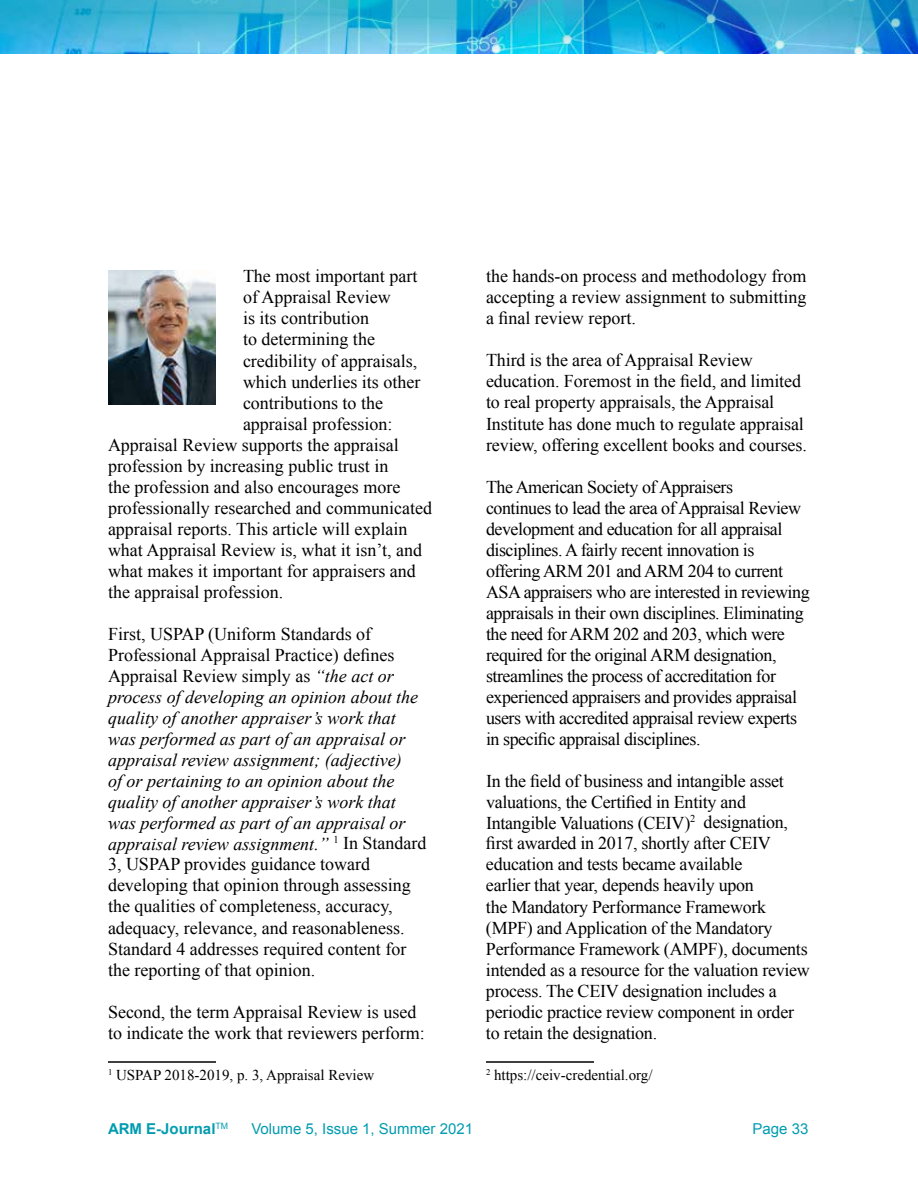
<style>
.page{position:relative;width:918px;height:1188px;background:#fff}
.page>*{position:absolute;margin:0;border:0;box-sizing:border-box;transform-origin:0 0}
.t1{font:18px/21px "Times New Roman";letter-spacing:-.005em;color:#000}
.t2{font:18px/21px "Times New Roman";letter-spacing:-.025em;color:#000}
.t3{font:15px "Times New Roman";color:#000}
.t4{font:15px "Arial";color:#019cb0}
.t5{font:700 15px "Arial";color:#019cb0}
.s1{font-style:italic}
</style>
<div class="page">
<hr style="left:108px;top:1061px;width:108px;height:2px;background:#000">
<hr style="left:486px;top:1061px;width:108px;height:2px;background:#000">
<img style="left:108px;top:270px;width:108px;height:135px">
<img style="left:0;top:0;width:918px;height:54px">
<p class="t1" style="left:243px;top:265px;width:176px">The most important part</p>
<p class="t1" style="left:243px;top:286px;width:149px">of Appraisal Review</p>
<p class="t1" style="left:243px;top:307px;width:128px">is its contribution</p>
<p class="t1" style="left:243px;top:328px;width:133px">to determining the</p>
<p class="t1" style="left:243px;top:349px;width:176px">credibility of appraisals,</p>
<p class="t1" style="left:243px;top:370px;width:179px">which underlies its other</p>
<p class="t1" style="left:243px;top:391px;width:142px">contributions to the</p>
<p class="t1" style="left:243px;top:412px;width:151px">appraisal profession:</p>
<p class="t1" style="left:108px;top:433px;width:292px">Appraisal Review supports the appraisal</p>
<p class="t1" style="left:108px;top:454px;width:282px">profession by increasing public trust in</p>
<p class="t1" style="left:108px;top:475px;width:294px">the profession and also encourages more</p>
<p class="t1" style="left:108px;top:496px;width:326px">professionally researched and communicated</p>
<p class="t1" style="left:108px;top:517px;width:301px">appraisal reports. This article will explain</p>
<p class="t1" style="left:108px;top:538px;width:316px">what Appraisal Review is, what it isn’t, and</p>
<p class="t1" style="left:108px;top:559px;width:309px">what makes it important for appraisers and</p>
<p class="t1" style="left:108px;top:580px;width:177px">the appraisal profession.</p>
<p class="t1" style="left:108px;top:622px;width:320px">First, USPAP (Uniform Standards of Professional Appraisal Practice) defines Appraisal Review simply as <span class="s1">“the act or process of developing an opinion about the quality of another appraiser’s work that was performed as part of an appraisal or appraisal review assignment; (adjective)<br>of or pertaining to an opinion about the quality of another appraiser’s work that was performed as part of an appraisal or appraisal review assignment.”</span> <sup>1</sup> In Standard 3, USPAP provides guidance toward developing that opinion through assessing the qualities of completeness, accuracy, adequacy, relevance, and reasonableness.<br>Standard 4 addresses required content for the reporting of that opinion.</p>
<p class="t1" style="left:108px;top:1000px;width:318px">Second, the term Appraisal Review is used to indicate the work that reviewers perform:</p>
<p class="t3" style="left:108px;top:1064px;width:268px"><sup>1</sup> USPAP 2018-2019, p. 3, Appraisal Review</p>
<p class="t1" style="left:486px;top:265px;width:322px;text-align:justify">the hands-on process and methodology from accepting a review assignment to submitting a final review report.</p>
<p class="t1" style="left:486px;top:349px;width:322px">Third is the area of Appraisal Review education. Foremost in the field, and limited to real property appraisals, the Appraisal Institute has done much to regulate appraisal review, offering excellent books and courses.</p>
<p class="t2" style="left:486px;top:475px;width:325px">The American Society of Appraisers<br>continues to lead the area of Appraisal Review development and education for all appraisal disciplines. A fairly recent innovation is offering ARM 201 and ARM 204 to current ASA appraisers who are interested in reviewing appraisals in their own disciplines. Eliminating the need for ARM 202 and 203, which were required for the original ARM designation, streamlines the process of accreditation for experienced appraisers and provides appraisal users with accredited appraisal review experts in specific appraisal disciplines.</p>
<p class="t1" style="left:486px;top:769px;width:325px">In the field of business and intangible asset valuations, the Certified in Entity and Intangible Valuations (CEIV)<sup>2</sup> designation, first awarded in 2017, shortly after CEIV education and tests became available<br>earlier that year, depends heavily upon<br>the Mandatory Performance Framework (MPF) and Application of the Mandatory Performance Framework (AMPF), documents intended as a resource for the valuation review process. The CEIV designation includes a periodic practice review component in order to retain the designation.</p>
<p class="t3" style="left:486px;top:1064px;width:168px"><sup>2</sup> https://ceiv-credential.org/</p>
<p class="t5" style="left:108px;top:1118px;width:122px">ARM E-Journal<sup>TM</sup></p>
<p class="t4" style="left:251px;top:1118px;width:223px">Volume 5, Issue 1, Summer 2021</p>
<p class="t4" style="left:753px;top:1118px;width:57px">Page 33</p>
</div>
